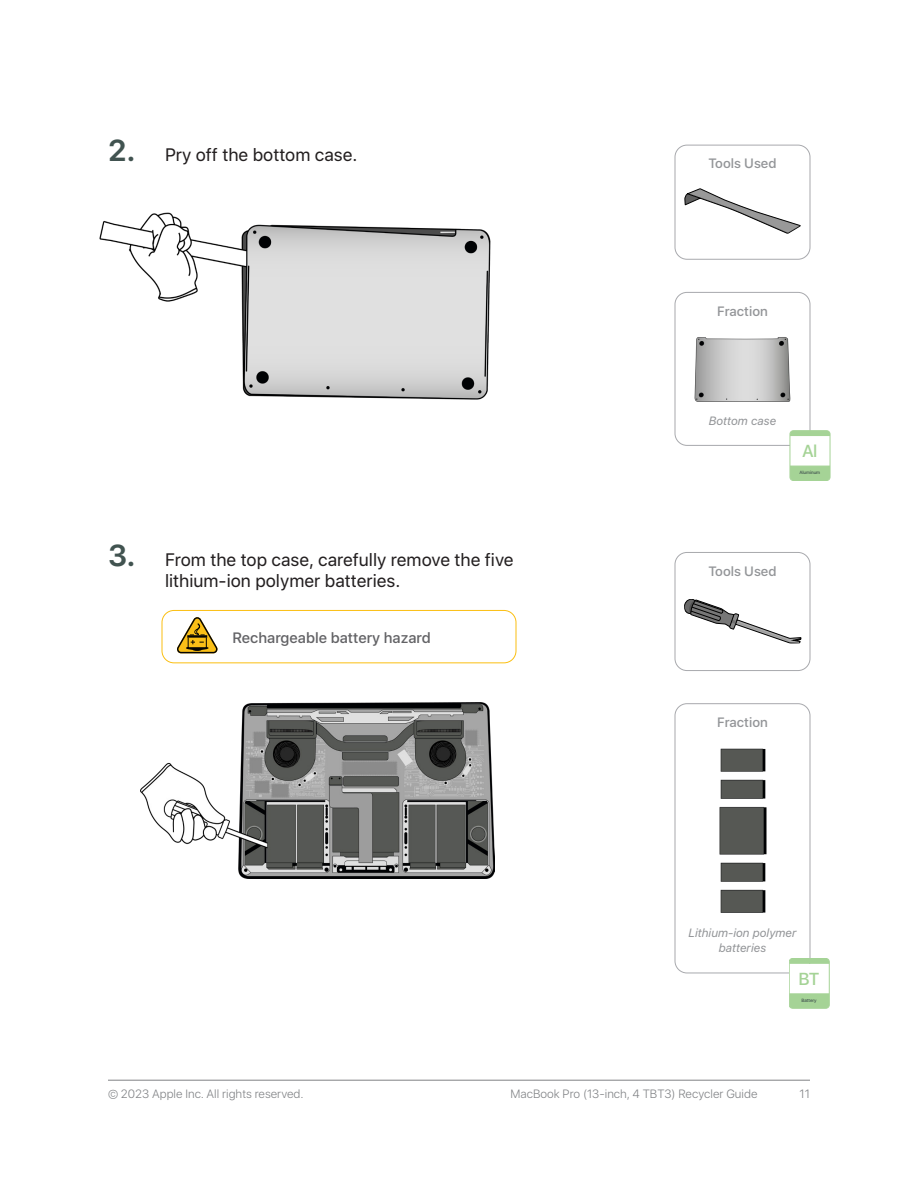
<style>
.page{position:relative;width:918px;height:1188px;background:#fff}
.page>*{position:absolute;margin:0;border:0;box-sizing:border-box;transform-origin:0 0}
.t1{font:18px/21px "SF Hello";color:#231f20}
.t2{font:500 17.25px "SF Hello";color:#a5d396}
.Hazard{font:500 15px "SF Hello";color:#636366}
.Fraction__Heading{font:500 13.5px "SF Hello";color:#939598}
.t3{font:300 12px "SF Hello";color:#808285}
.Fraction__Description{font:italic 12px/15px "SF Hello";color:#939598;text-align:center}
.t4{font:500 4.65px "SF Hello";letter-spacing:-.02em;color:#41524f}
.s1{font-weight:600;font-size:30px;color:#415350}
</style>
<div class="page">
<hr style="left:108px;top:1080px;width:702px;height:1px;background:#808285">
<div style="left:162px;top:610px;width:354px;height:53px;border:1px solid #fbbf12;border-radius:12px"></div>
<img style="left:99px;top:212px;width:392px;height:188px">
<svg style="left:177px;top:617px;width:41px;height:36px"></svg>
<img style="left:141px;top:703px;width:353px;height:175px">
<div style="left:675px;top:145px;width:135px;height:115px;border:1px solid #a8a9ad;border-radius:12px"></div>
<div style="left:675px;top:292px;width:135px;height:154px;border:1px solid #a8a9ad;border-radius:12px"></div>
<svg style="left:685px;top:189px;width:115px;height:44px"></svg>
<img style="left:694px;top:337px;width:97px;height:65px">
<div style="left:790px;top:436px;width:40px;height:31px;background:#fff"></div>
<svg style="left:790px;top:465px;width:40px;height:16px"></svg>
<svg style="left:790px;top:431px;width:40px;height:5px"></svg>
<div style="left:790px;top:431px;width:40px;height:50px;border:1px solid #a5d396;border-radius:3px"></div>
<div style="left:675px;top:552px;width:135px;height:119px;border:1px solid #a8a9ad;border-radius:12px"></div>
<div style="left:675px;top:703px;width:135px;height:270px;border:1px solid #a8a9ad;border-radius:12px"></div>
<svg style="left:684px;top:599px;width:118px;height:45px"></svg>
<img style="left:719px;top:748px;width:48px;height:165px">
<div style="left:789px;top:964px;width:40px;height:31px;background:#fff"></div>
<svg style="left:789px;top:993px;width:41px;height:15px"></svg>
<svg style="left:789px;top:958px;width:41px;height:6px"></svg>
<div style="left:789px;top:958px;width:40px;height:50px;border:1px solid #a5d396;border-radius:3px"></div>
<p class="t1" style="left:108px;top:144px;width:251px"><span class="s1">2.</span> Pry off the bottom case.</p>
<p class="t1" style="left:165px;top:550px;width:350px;text-indent:-57px"><span class="s1">3.</span> From the top case, carefully remove the five lithium-ion polymer batteries.</p>
<p class="Hazard" style="left:232px;top:629px;width:200px">Rechargeable battery hazard</p>
<p class="Fraction__Heading" style="left:708px;top:156px;width:70px">Tools Used</p>
<p class="Fraction__Heading" style="left:717px;top:303px;width:52px">Fraction</p>
<p class="Fraction__Description" style="left:709px;top:412px;width:69px">Bottom case</p>
<p class="t2" style="left:802px;top:441px;width:17px">Al</p>
<p class="t4" style="left:800px;top:470px;width:22px">Aluminum</p>
<p class="Fraction__Heading" style="left:708px;top:563px;width:70px">Tools Used</p>
<p class="Fraction__Heading" style="left:717px;top:714px;width:52px">Fraction</p>
<p class="Fraction__Description" style="left:688px;top:925px;width:110px">Lithium-ion polymer batteries</p>
<p class="t2" style="left:798px;top:969px;width:23px">BT</p>
<p class="t4" style="left:802px;top:998px;width:16px">Battery</p>
<p class="t3" style="left:108px;top:1087px;width:197px">© 2023 Apple Inc. All rights reserved.</p>
<p class="t3" style="left:511px;top:1087px;width:248px">MacBook Pro (13-inch, 4 TBT3) Recycler Guide</p>
<p class="t3" style="left:800px;top:1087px;width:12px">11</p>
</div>
